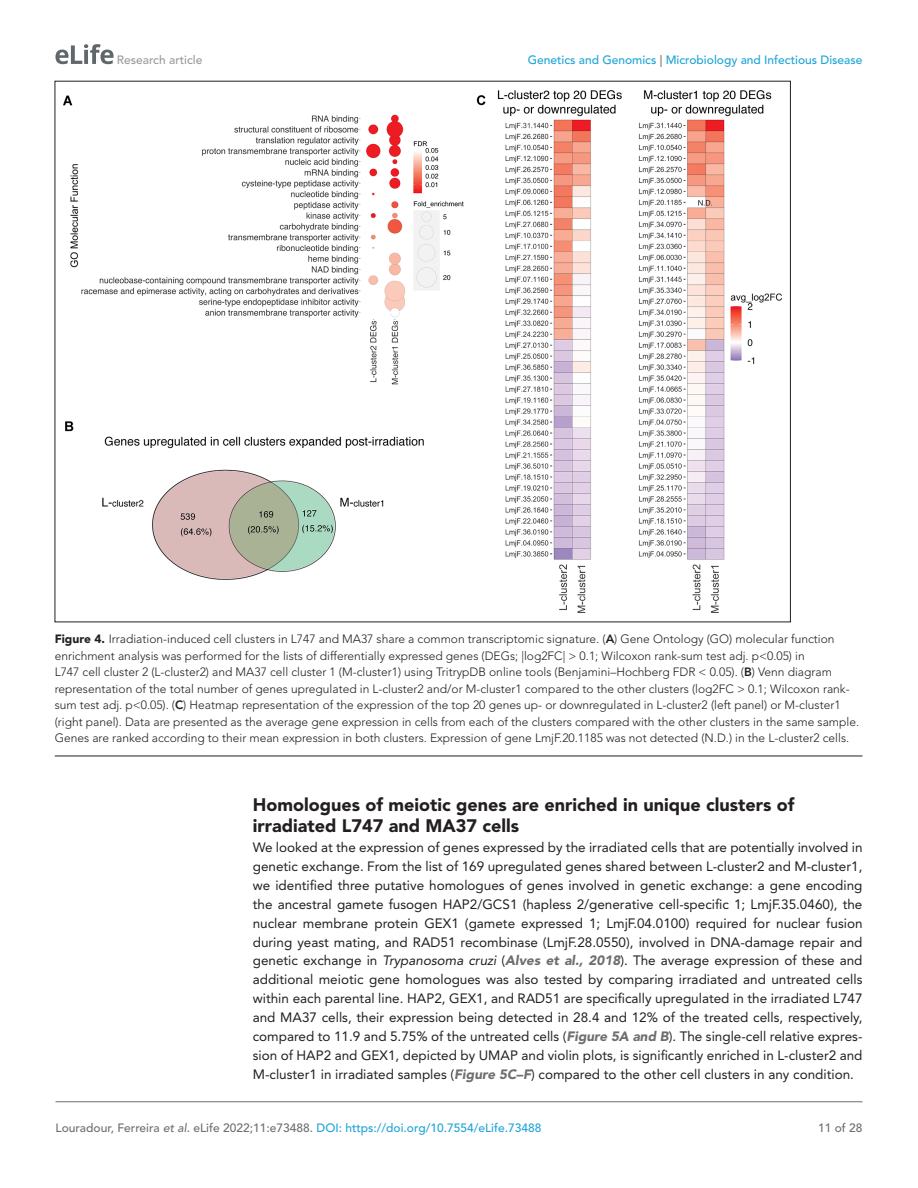
<style>
.page{position:relative;width:918px;height:1188px;background:#fff}
.page>*{position:absolute;margin:0;border:0;box-sizing:border-box;transform-origin:0 0}
.t1{font:900 18px/21px "Avenir LT Std";color:#231f20}
.t2{font:13.5px/18.9px "Avenir LT Std";color:#231f20;text-align:justify}
.t3{font:300 12px/16.5px "Avenir LT Std";color:#231f20}
.t4{font:500 12px "Avenir LT Std";color:#6e6e70}
.t5{font:500 12px "Avenir LT Std";color:#1ea4d7}
.t6{font:500 12px "Avenir LT Std";color:#9a9a9a}
.s1{color:#6e6e70}
.s2{font-weight:900}
.s3{font-weight:800}
.s4{font-style:italic}
.s5{font-weight:900;font-style:italic;color:#6e6e70}
.s6{color:#1ea4d7}
</style>
<div class="page">
<svg style="left:55px;top:44px;width:59px;height:20px"></svg>
<hr style="left:56px;top:1101px;width:806px;height:1px;background:#6e6e70">
<hr style="left:55px;top:756px;width:807px;height:1px;background:#231f20">
<img style="left:64px;top:90px;width:717px;height:523px">
<p class="t6" style="left:117px;top:53px;width:87px">Research article</p>
<p class="t5" style="left:528px;top:53px;width:336px">Genetics and Genomics <span class="s1">|</span> Microbiology and Infectious Disease</p>
<p class="t3" style="left:55px;top:631px;width:806px"><span class="s2">Figure 4.</span> Irradiation-induced cell clusters in L747 and MA37 share a common transcriptomic signature. (<span class="s3">A</span>) Gene Ontology (GO) molecular function enrichment analysis was performed for the lists of differentially expressed genes (DEGs; |log2FC| &gt; 0.1; Wilcoxon rank-sum test adj. p&lt;0.05) in<br>L747 cell cluster 2 (L-cluster2) and MA37 cell cluster 1 (M-cluster1) using TritrypDB online tools (Benjamini–Hochberg FDR &lt; 0.05). (<span class="s3">B</span>) Venn diagram representation of the total number of genes upregulated in L-cluster2 and/or M-cluster1 compared to the other clusters (log2FC &gt; 0.1; Wilcoxon rank&shy;sum test adj. p&lt;0.05). (<span class="s3">C</span>) Heatmap representation of the expression of the top 20 genes up- or downregulated in L-cluster2 (left panel) or M-cluster1 (right panel). Data are presented as the average gene expression in cells from each of the clusters compared with the other clusters in the same sample.<br>Genes are ranked according to their mean expression in both clusters. Expression of gene LmjF.20.1185 was not detected (N.D.) in the L-cluster2 cells.</p>
<h1 class="t1" style="left:253px;top:794px;width:543px">Homologues of meiotic genes are enriched in unique clusters of irradiated L747 and MA37 cells</h1>
<p class="t2" style="left:253px;top:838px;width:611px">We looked at the expression of genes expressed by the irradiated cells that are potentially involved in genetic exchange. From the list of 169 upregulated genes shared between L-cluster2 and M-cluster1, we identified three putative homologues of genes involved in genetic exchange: a gene encoding the ancestral gamete fusogen HAP2/GCS1 (hapless 2/generative cell-specific 1; LmjF.35.0460), the nuclear membrane protein GEX1 (gamete expressed 1; LmjF.04.0100) required for nuclear fusion during yeast mating, and RAD51 recombinase (LmjF.28.0550), involved in DNA-damage repair and genetic exchange in <span class="s4">Trypanosoma cruzi</span> (<span class="s5">Alves et al., 2018</span>). The average expression of these and additional meiotic gene homologues was also tested by comparing irradiated and untreated cells within each parental line. HAP2, GEX1, and RAD51 are specifically upregulated in the irradiated L747 and MA37 cells, their expression being detected in 28.4 and 12% of the treated cells, respectively, compared to 11.9 and 5.75% of the untreated cells (<span class="s5">Figure 5A and B</span>). The single-cell relative expres&shy;sion of HAP2 and GEX1, depicted by UMAP and violin plots, is significantly enriched in L-cluster2 and M-cluster1 in irradiated samples (<span class="s5">Figure 5C–F</span>) compared to the other cell clusters in any condition.</p>
<p class="t4" style="left:56px;top:1121px;width:488px">Louradour, Ferreira <span class="s4">et al</span>. eLife 2022;11:e73488. <span class="s6">DOI: https://doi.org/10.7554/eLife.73488</span></p>
<p class="t4" style="left:818px;top:1121px;width:46px">11 of 28</p>
</div>
